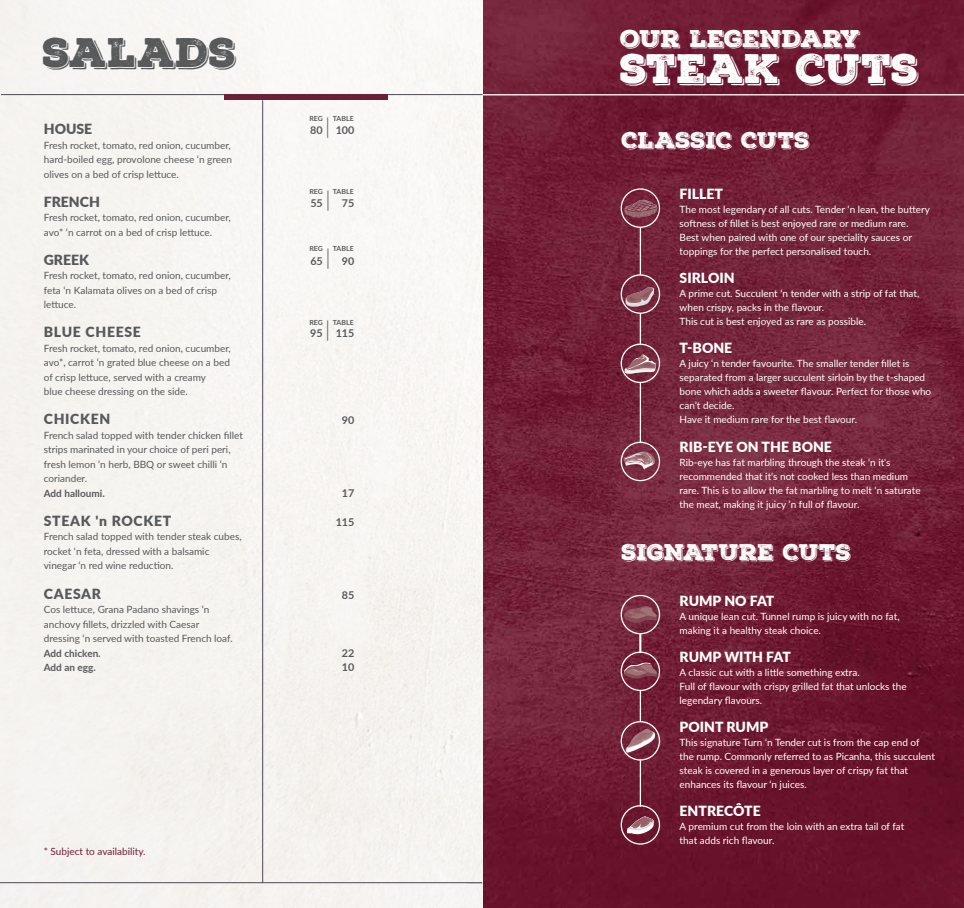
<style>
.page{position:relative;width:964px;height:908px;background:#fff}
.page>*{position:absolute;margin:0;border:0;box-sizing:border-box;transform-origin:0 0}
.t1{font:40px "Nexa Rust Slab Black Shadow 01";letter-spacing:-.01em;color:#fff}
.t2{font:40px "Nexa Rust Slab Black Shadow 01";color:#58595b}
.t3{font:23.5px "Nexa Rust Slab Black Shadow 01";letter-spacing:-.005em;color:#fff}
.t4{font:22px "Nexa Rust Slab Black Shadow 01";color:#fff}
.t5{font:900 14px "Lato";color:#fff}
.t6{font:900 14px "Lato";letter-spacing:.05em;color:#58595b}
.t7{font:700 10.7px "Lato";color:#58595b}
.t8{font:10px/14px "Lato";color:#fff}
.t9{font:10px/14.5px "Lato";color:#58595b}
.t10{font:700 10px "Lato";color:#58595b}
.t11{font:10px "Lato";color:#6b2038}
.t12{font:700 7px "Lato";color:#58595b}
.s1{font-weight:300;font-size:22px}
</style>
<div class="page">
<div style="left:0;top:0;width:483px;height:907px;background:#f6f4f1"></div>
<hr style="left:1px;top:94px;width:482px;height:1px;background:#4e4755">
<hr style="left:468px;top:882px;width:496px;height:1px;background:#fff">
<hr style="left:0;top:882px;width:482px;height:1px;background:#4e4755">
<hr style="left:262px;top:100px;width:1px;height:782px;background:#4e4755">
<div style="left:224px;top:94px;width:163px;height:6px;background:#6b2038"></div>
<img style="left:483px;top:0;width:481px;height:907px">
<hr style="left:482px;top:94px;width:482px;height:1px;background:#fff">
<hr style="left:640px;top:227px;width:1px;height:47px;background:#fff">
<div style="left:620px;top:188px;width:40px;height:40px;border:1px solid #fff;border-radius:50%"></div>
<div style="left:620px;top:274px;width:40px;height:40px;border:1px solid #fff;border-radius:50%"></div>
<div style="left:620px;top:343px;width:40px;height:40px;border:1px solid #fff;border-radius:50%"></div>
<div style="left:620px;top:441px;width:40px;height:40px;border:1px solid #fff;border-radius:50%"></div>
<hr style="left:640px;top:313px;width:1px;height:31px;background:#fff">
<hr style="left:640px;top:382px;width:1px;height:60px;background:#fff">
<div style="left:623px;top:353px;width:38px;height:25px;background:#6b2038;opacity:.25"></div>
<div style="left:623px;top:198px;width:39px;height:25px;background:#6b2038;opacity:.25"></div>
<svg style="left:624px;top:200px;width:34px;height:18px"></svg>
<div style="left:624px;top:286px;width:35px;height:26px;background:#6b2038;opacity:.25"></div>
<div style="left:625px;top:452px;width:37px;height:24px;background:#6b2038;opacity:.25"></div>
<svg style="left:623px;top:451px;width:34px;height:18px"></svg>
<svg style="left:625px;top:286px;width:30px;height:23px"></svg>
<svg style="left:624px;top:354px;width:32px;height:20px"></svg>
<div style="left:627px;top:729px;width:35px;height:29px;background:#6b2038;opacity:.25"></div>
<img style="left:626px;top:726px;width:32px;height:26px">
<div style="left:623px;top:604px;width:39px;height:23px;background:#6b2038;opacity:.35"></div>
<svg style="left:624px;top:605px;width:33px;height:17px"></svg>
<div style="left:620px;top:594px;width:40px;height:40px;border:1px solid #fff;border-radius:50%"></div>
<div style="left:620px;top:651px;width:40px;height:39px;border:1px solid #fff;border-radius:50%"></div>
<div style="left:620px;top:720px;width:40px;height:40px;border:1px solid #fff;border-radius:50%"></div>
<div style="left:620px;top:804px;width:40px;height:40px;border:1px solid #fff;border-radius:50%"></div>
<hr style="left:640px;top:690px;width:1px;height:31px;background:#fff">
<hr style="left:640px;top:759px;width:1px;height:47px;background:#fff">
<svg style="left:639px;top:633px;width:2px;height:19px"></svg>
<div style="left:626px;top:815px;width:33px;height:24px;background:#6b2038;opacity:.25"></div>
<div style="left:623px;top:661px;width:39px;height:22px;background:#6b2038;opacity:.25"></div>
<svg style="left:624px;top:662px;width:33px;height:16px"></svg>
<svg style="left:627px;top:816px;width:27px;height:18px"></svg>
<svg style="left:633px;top:731px;width:19px;height:12px"></svg>
<h1 class="t2" style="left:43px;top:25px;width:195px">SALADS</h1>
<p class="t12" style="left:309px;top:114px;width:15px">REG</p>
<p class="t12" style="left:333px;top:114px;width:22px">TABLE</p>
<h3 class="t6" style="left:44px;top:118px;width:50px">HOUSE</h3>
<p class="t7" style="left:310px;top:122px;width:46px">80 <span class="s1">|</span> 100</p>
<p class="t9" style="left:44px;top:137px;width:190px;text-align:justify">Fresh rocket, tomato, red onion, cucumber, hard-boiled egg, provolone cheese ‘n green olives on a bed of crisp lettuce.</p>
<h3 class="t6" style="left:44px;top:191px;width:58px">FRENCH</h3>
<p class="t7" style="left:310px;top:195px;width:45px">55 <span class="s1">|</span> 75</p>
<p class="t9" style="left:44px;top:210px;width:189px">Fresh rocket, tomato, red onion, cucumber, avo* ‘n carrot on a bed of crisp lettuce.</p>
<h3 class="t6" style="left:44px;top:249px;width:47px">GREEK</h3>
<p class="t7" style="left:310px;top:253px;width:45px">65 <span class="s1">|</span> 90</p>
<p class="t9" style="left:44px;top:268px;width:189px">Fresh rocket, tomato, red onion, cucumber, feta ‘n Kalamata olives on a bed of crisp lettuce.</p>
<h3 class="t6" style="left:44px;top:321px;width:99px">BLUE CHEESE</h3>
<p class="t7" style="left:310px;top:325px;width:46px">95 <span class="s1">|</span> 115</p>
<p class="t9" style="left:44px;top:340px;width:189px">Fresh rocket, tomato, red onion, cucumber, avo*, carrot ‘n grated blue cheese on a bed of crisp lettuce, served with a creamy<br>blue cheese dressing on the side.</p>
<h3 class="t6" style="left:44px;top:408px;width:68px">CHICKEN</h3>
<p class="t7" style="left:342px;top:412px;width:14px">90</p>
<p class="t9" style="left:44px;top:427px;width:201px">French salad topped with tender chicken fillet strips marinated in your choice of peri peri, fresh lemon ‘n herb, BBQ or sweet chilli ‘n coriander.</p>
<p class="t10" style="left:44px;top:485px;width:62px">Add halloumi.</p>
<p class="t7" style="left:342px;top:485px;width:14px">17</p>
<h3 class="t6" style="left:44px;top:510px;width:129px">STEAK 'n ROCKET</h3>
<p class="t7" style="left:336px;top:514px;width:20px">115</p>
<p class="t9" style="left:44px;top:529px;width:199px">French salad topped with tender steak cubes, rocket ‘n feta, dressed with a balsamic vinegar ‘n red wine reduction.</p>
<h3 class="t6" style="left:44px;top:582px;width:59px">CAESAR</h3>
<p class="t7" style="left:342px;top:586px;width:14px">85</p>
<p class="t9" style="left:44px;top:601px;width:191px">Cos lettuce, Grana Padano shavings ‘n anchovy fillets, drizzled with Caesar dressing ‘n served with toasted French loaf.</p>
<p class="t10" style="left:44px;top:645px;width:58px">Add chicken.</p>
<p class="t7" style="left:342px;top:644px;width:14px">22</p>
<p class="t10" style="left:44px;top:659px;width:54px">Add an egg.</p>
<p class="t7" style="left:342px;top:659px;width:14px">10</p>
<p class="t12" style="left:309px;top:186px;width:15px">REG</p>
<p class="t12" style="left:333px;top:186px;width:22px">TABLE</p>
<p class="t12" style="left:309px;top:243px;width:15px">REG</p>
<p class="t12" style="left:333px;top:243px;width:22px">TABLE</p>
<p class="t12" style="left:309px;top:317px;width:15px">REG</p>
<p class="t12" style="left:333px;top:317px;width:22px">TABLE</p>
<p class="t11" style="left:44px;top:844px;width:103px">* Subject to availability.</p>
<h2 class="t3" style="left:620px;top:22px;width:241px">OUR LEGENDARY</h2>
<h1 class="t1" style="left:620px;top:41px;width:300px">STEAK CUTS</h1>
<h3 class="t4" style="left:621px;top:125px;width:190px">CLASSIC CUTS</h3>
<h3 class="t5" style="left:679px;top:183px;width:45px">FILLET</h3>
<p class="t8" style="left:679px;top:202px;width:252px">The most legendary of all cuts. Tender ‘n lean, the buttery softness of fillet is best enjoyed rare or medium rare.<br>Best when paired with one of our speciality sauces or toppings for the perfect personalised touch.</p>
<h3 class="t5" style="left:679px;top:267px;width:57px">SIRLOIN</h3>
<p class="t8" style="left:679px;top:286px;width:241px">A prime cut. Succulent ‘n tender with a strip of fat that, when crispy, packs in the flavour.<br>This cut is best enjoyed as rare as possible.</p>
<h3 class="t5" style="left:679px;top:337px;width:54px">T-BONE</h3>
<p class="t8" style="left:679px;top:356px;width:253px">A juicy ‘n tender favourite. The smaller tender fillet is separated from a larger succulent sirloin by the t-shaped bone which adds a sweeter flavour. Perfect for those who can’t decide.<br>Have it medium rare for the best flavour.</p>
<h3 class="t5" style="left:679px;top:435px;width:154px">RIB-EYE ON THE BONE</h3>
<p class="t8" style="left:679px;top:454px;width:242px">Rib-eye has fat marbling through the steak ‘n it's recommended that it's not cooked less than medium rare. This is to allow the fat marbling to melt ‘n saturate the meat, making it juicy ‘n full of flavour.</p>
<h3 class="t4" style="left:621px;top:537px;width:231px">SIGNATURE CUTS</h3>
<h3 class="t5" style="left:679px;top:589px;width:96px">RUMP NO FAT</h3>
<p class="t8" style="left:679px;top:608px;width:221px">A unique lean cut. Tunnel rump is juicy with no fat, making it a healthy steak choice.</p>
<h3 class="t5" style="left:679px;top:645px;width:113px">RUMP WITH FAT</h3>
<p class="t8" style="left:679px;top:664px;width:228px">A classic cut with a little something extra.<br>Full of flavour with crispy grilled fat that unlocks the legendary flavours.</p>
<h3 class="t5" style="left:679px;top:715px;width:90px">POINT RUMP</h3>
<p class="t8" style="left:679px;top:734px;width:257px">This signature Turn ‘n Tender cut is from the cap end of the rump. Commonly referred to as Picanha, this succulent steak is covered in a generous layer of crispy fat that enhances its flavour ‘n juices.</p>
<h3 class="t5" style="left:679px;top:799px;width:83px">ENTRECÔTE</h3>
<p class="t8" style="left:679px;top:818px;width:226px">A premium cut from the loin with an extra tail of fat that adds rich flavour.</p>
</div>
